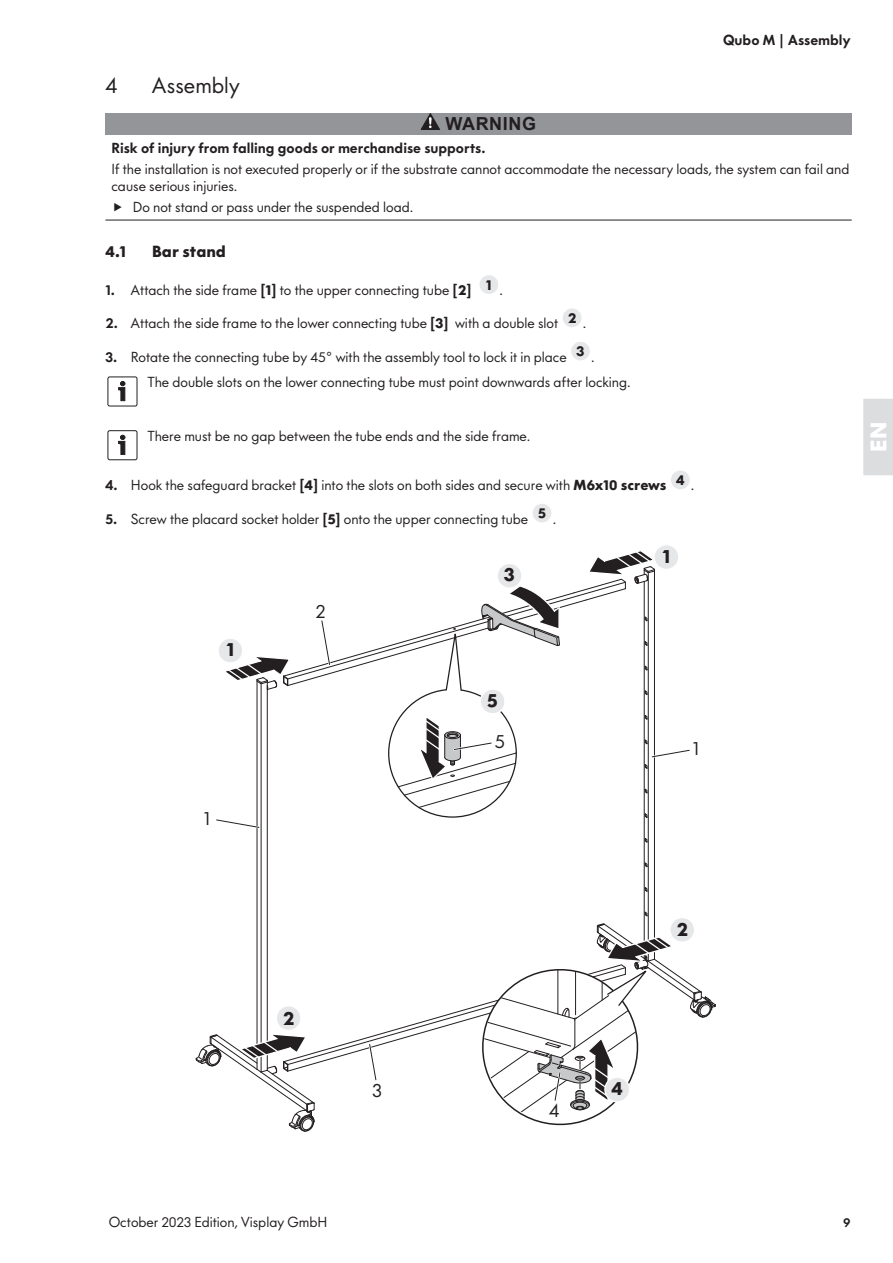
<style>
.page{position:relative;width:893px;height:1263px;background:#fff}
.page>*{position:absolute;margin:0;border:0;box-sizing:border-box;transform-origin:0 0}
.t1{font:21px "V Futura";color:#231f20}
.t2{font:700 21px "V Futura";color:#fff}
.t3{font:700 18px "Arial";letter-spacing:.035em;color:#231f20}
.t4{font:700 18px "V Futura";color:#231f20}
.t5{font:18px "V Futura";color:#231f20}
.t6{font:700 15px "V Futura";color:#231f20}
.t7{font:13.5px/16.5px "V Futura";color:#231f20}
.t8{font:800 13.5px "V Futura";color:#231f20}
.t9{font:800 12px "V Futura";color:#231f20}
.s1{font-weight:800}
.s2{font-weight:700}
</style>
<div class="page">
<div style="left:105px;top:113px;width:747px;height:21px;background:#939598"></div>
<hr style="left:105px;top:220px;width:747px;height:1px;background:#231f20">
<svg style="left:421px;top:113px;width:19px;height:17px"></svg>
<div style="left:479px;top:275px;width:20px;height:20px;background:#e6e7e9;border-radius:50%"></div>
<div style="left:478px;top:274px;width:21px;height:21px;border:1px solid #fff;border-radius:50%"></div>
<div style="left:562px;top:308px;width:20px;height:20px;background:#e6e7e9;border-radius:50%"></div>
<div style="left:561px;top:307px;width:22px;height:21px;border:1px solid #fff;border-radius:50%"></div>
<div style="left:571px;top:341px;width:20px;height:20px;background:#e6e7e9;border-radius:50%"></div>
<div style="left:570px;top:340px;width:21px;height:22px;border:1px solid #fff;border-radius:50%"></div>
<svg style="left:118px;top:381px;width:8px;height:21px"></svg>
<div style="left:108px;top:377px;width:29px;height:29px;border:1px solid #231f20;border-radius:2px"></div>
<svg style="left:118px;top:435px;width:8px;height:20px"></svg>
<div style="left:108px;top:430px;width:29px;height:30px;border:1px solid #231f20;border-radius:2px"></div>
<div style="left:670px;top:470px;width:20px;height:20px;background:#e6e7e9;border-radius:50%"></div>
<div style="left:670px;top:469px;width:21px;height:21px;border:1px solid #fff;border-radius:50%"></div>
<div style="left:532px;top:503px;width:20px;height:20px;background:#e6e7e9;border-radius:50%"></div>
<div style="left:531px;top:502px;width:22px;height:22px;border:1px solid #fff;border-radius:50%"></div>
<svg style="left:653px;top:544px;width:26px;height:26px"></svg>
<svg style="left:195px;top:549px;width:521px;height:583px"></svg>
<svg style="left:863px;top:399px;width:30px;height:76px"></svg>
<div style="left:867px;top:401px;width:23px;height:71px;background:#dcdddf"></div>
<div style="left:866px;top:401px;width:25px;height:72px;border:1px solid #dcdddf"></div>
<h1 class="t1" style="left:105px;top:72px;width:13px">4</h1>
<h1 class="t1" style="left:152px;top:72px;width:89px">Assembly</h1>
<p class="t8" style="left:723px;top:31px;width:129px">Qubo M | Assembly</p>
<h2 class="t3" style="left:445px;top:111px;width:92px">WARNING</h2>
<p class="t8" style="left:112px;top:139px;width:375px">Risk of injury from falling goods or merchandise supports.</p>
<p class="t7" style="left:112px;top:161px;width:739px">If the installation is not executed properly or if the substrate cannot accommodate the necessary loads, the system can fail and cause serious injuries.</p>
<p class="t7" style="left:133px;top:198px;width:282px">Do not stand or pass under the suspended load.</p>
<p class="t6" style="left:105px;top:242px;width:22px">4.1</p>
<p class="t6" style="left:152px;top:242px;width:75px">Bar stand</p>
<p class="t7" style="left:105px;top:282px;width:399px"><span class="s1">1.</span> Attach the side frame <span class="s2">[1]</span> to the upper connecting tube <span class="s2">[2] </span><sup>1</sup> .</p>
<p class="t7" style="left:105px;top:315px;width:482px"><span class="s1">2.</span> Attach the side frame to the lower connecting tube <span class="s2">[3]</span> with a double slot <sup>2</sup> .</p>
<p class="t7" style="left:148px;top:344px;width:484px;line-height:25.5px;text-indent:-43px"><span class="s1">3.</span> Rotate the connecting tube by 45° with the assembly tool to lock it in place <sup>3</sup> .<br>The double slots on the lower connecting tube must point downwards after locking.</p>
<p class="t7" style="left:148px;top:428px;width:384px">There must be no gap between the tube ends and the side frame.</p>
<p class="t7" style="left:105px;top:477px;width:590px"><span class="s1">4.</span> Hook the safeguard bracket <span class="s2">[4]</span> into the slots on both sides and secure with <span class="s2">M6x10 screws </span><sup>4</sup> .</p>
<p class="t7" style="left:105px;top:511px;width:452px"><span class="s1">5.</span> Screw the placard socket holder <span class="s2">[5]</span> onto the upper connecting tube <sup>5</sup> .</p>
<h2 class="t4" style="left:226px;top:637px;width:9px">1</h2>
<h2 class="t5" style="left:316px;top:600px;width:11px">2</h2>
<h2 class="t4" style="left:504px;top:562px;width:12px">3</h2>
<h2 class="t4" style="left:487px;top:688px;width:12px">5</h2>
<h2 class="t5" style="left:495px;top:730px;width:11px">5</h2>
<h2 class="t4" style="left:662px;top:544px;width:9px">1</h2>
<h2 class="t5" style="left:693px;top:737px;width:7px">1</h2>
<h1 class="t2" style="left:865px;top:452px;width:31px;rotate:-90deg">EN</h1>
<h2 class="t5" style="left:204px;top:807px;width:7px">1</h2>
<h2 class="t4" style="left:283px;top:1006px;width:13px">2</h2>
<h2 class="t5" style="left:373px;top:1079px;width:11px">3</h2>
<h2 class="t4" style="left:676px;top:917px;width:13px">2</h2>
<h2 class="t5" style="left:549px;top:1099px;width:12px">4</h2>
<h2 class="t4" style="left:612px;top:1076px;width:13px">4</h2>
<p class="t7" style="left:109px;top:1214px;width:220px">October 2023 Edition, Visplay GmbH</p>
<p class="t9" style="left:843px;top:1214px;width:9px">9</p>
</div>
